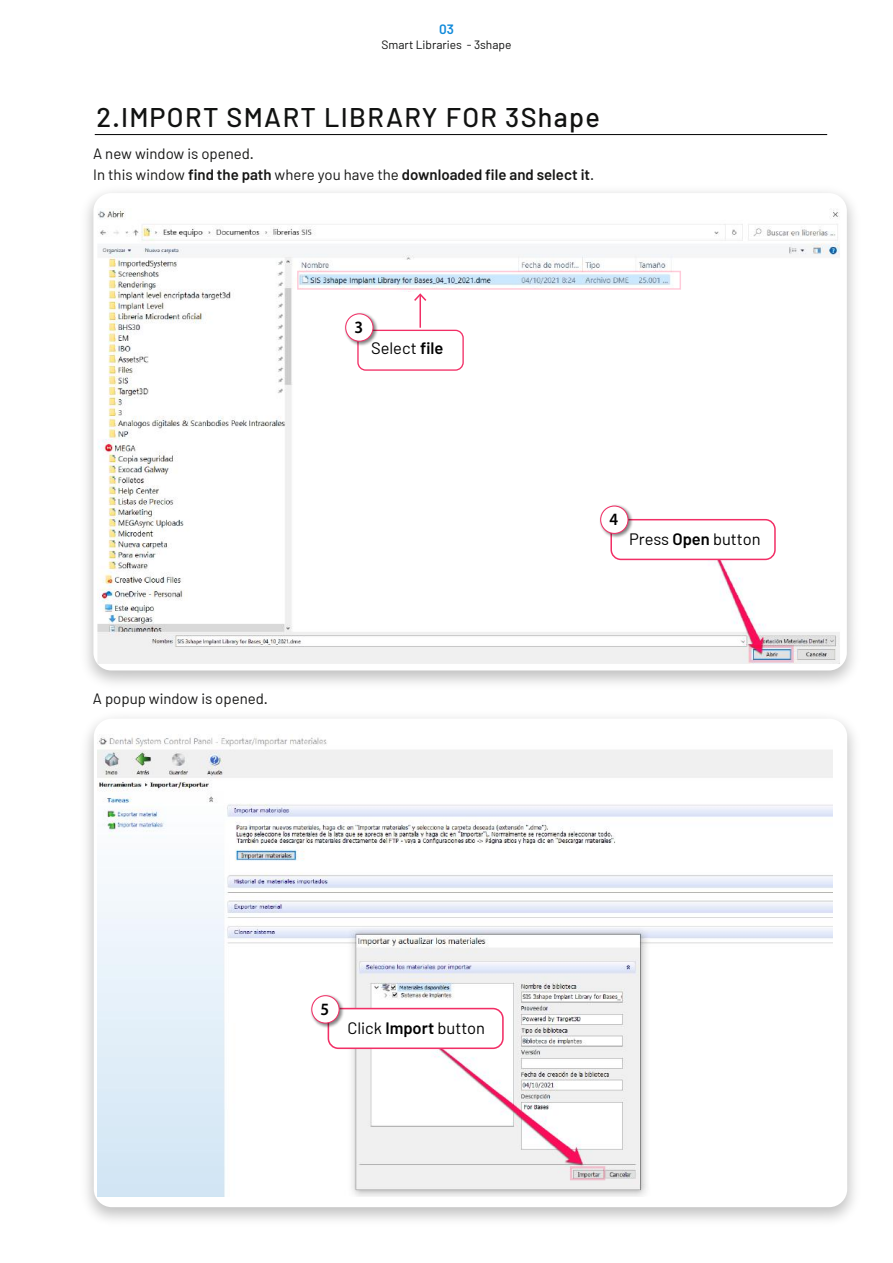
<style>
.page{position:relative;width:893px;height:1263px;background:#fff}
.page>*{position:absolute;margin:0;border:0;box-sizing:border-box;transform-origin:0 0}
.t1{font:500 27px "Barlow";letter-spacing:.05em;color:#111211}
.t2{font:600 17.4px "Myriad Pro";color:#000;scale:.94 1}
.t3{font:16.5px "Barlow";color:#000}
.t4{font:15px/21px "Barlow";color:#161615}
.t5{font:600 13.5px "Barlow";color:#118ada}
.t6{font:12px "Barlow";color:#111211}
.s1{font-weight:600}
</style>
<div class="page">
<img style="left:97px;top:209px;width:743px;height:455px">
<hr style="left:95px;top:134px;width:732px;height:1px;background:#000">
<div style="left:611px;top:520px;width:164px;height:39px;background:#fff;border-radius:10px"></div>
<div style="left:610px;top:519px;width:166px;height:41px;border:2px solid #f22f66;border-radius:10px"></div>
<img style="left:97px;top:734px;width:736px;height:463px">
<div style="left:393px;top:292px;width:99px;height:71px;background:#fff"></div>
<div style="left:358px;top:330px;width:105px;height:40px;background:#fff;border-radius:8px"></div>
<div style="left:357px;top:330px;width:107px;height:41px;border:1px solid #f22f66;border-radius:8px"></div>
<img style="left:342px;top:311px;width:37px;height:36px">
<div style="left:346px;top:314px;width:27px;height:27px;background:#fff;border-radius:50%"></div>
<div style="left:345px;top:313px;width:29px;height:29px;border:1px solid #f22f66;border-radius:50%"></div>
<hr style="left:419px;top:295px;width:2px;height:33px;background:#f12f66">
<svg style="left:414px;top:293px;width:12px;height:8px"></svg>
<img style="left:597px;top:503px;width:37px;height:36px">
<div style="left:601px;top:506px;width:27px;height:27px;background:#fff;border-radius:50%"></div>
<div style="left:600px;top:505px;width:28px;height:29px;border:1px solid #f22f66;border-radius:50%"></div>
<div style="left:328px;top:1008px;width:175px;height:40px;background:#fff;border-radius:10px"></div>
<div style="left:328px;top:1008px;width:176px;height:41px;border:2px solid #f22f66;border-radius:10px"></div>
<img style="left:308px;top:992px;width:37px;height:37px">
<div style="left:312px;top:996px;width:27px;height:27px;background:#fff;border-radius:50%"></div>
<div style="left:311px;top:995px;width:29px;height:28px;border:1px solid #f22f66;border-radius:50%"></div>
<p class="t5" style="left:439px;top:21px;width:16px">03</p>
<p class="t6" style="left:381px;top:37px;width:132px">Smart Libraries - 3shape</p>
<h1 class="t1" style="left:96px;top:101px;width:505px">2.IMPORT SMART LIBRARY FOR 3Shape</h1>
<p class="t4" style="left:93px;top:142px;width:502px">A new window is opened.<br>In this window <span class="s1">find the path</span> where you have the <span class="s1">downloaded file and select it</span>.</p>
<p class="t2" style="left:354px;top:316px;width:11px">3</p>
<p class="t3" style="left:371px;top:338px;width:74px">Select <span class="s1">file</span></p>
<p class="t4" style="left:93px;top:687px;width:176px">A popup window is opened.</p>
<p class="t2" style="left:609px;top:508px;width:11px">4</p>
<p class="t3" style="left:629px;top:529px;width:133px">Press <span class="s1">Open</span> button</p>
<p class="t2" style="left:321px;top:998px;width:11px">5</p>
<p class="t3" style="left:347px;top:1018px;width:139px">Click <span class="s1">Import</span> button</p>
</div>
